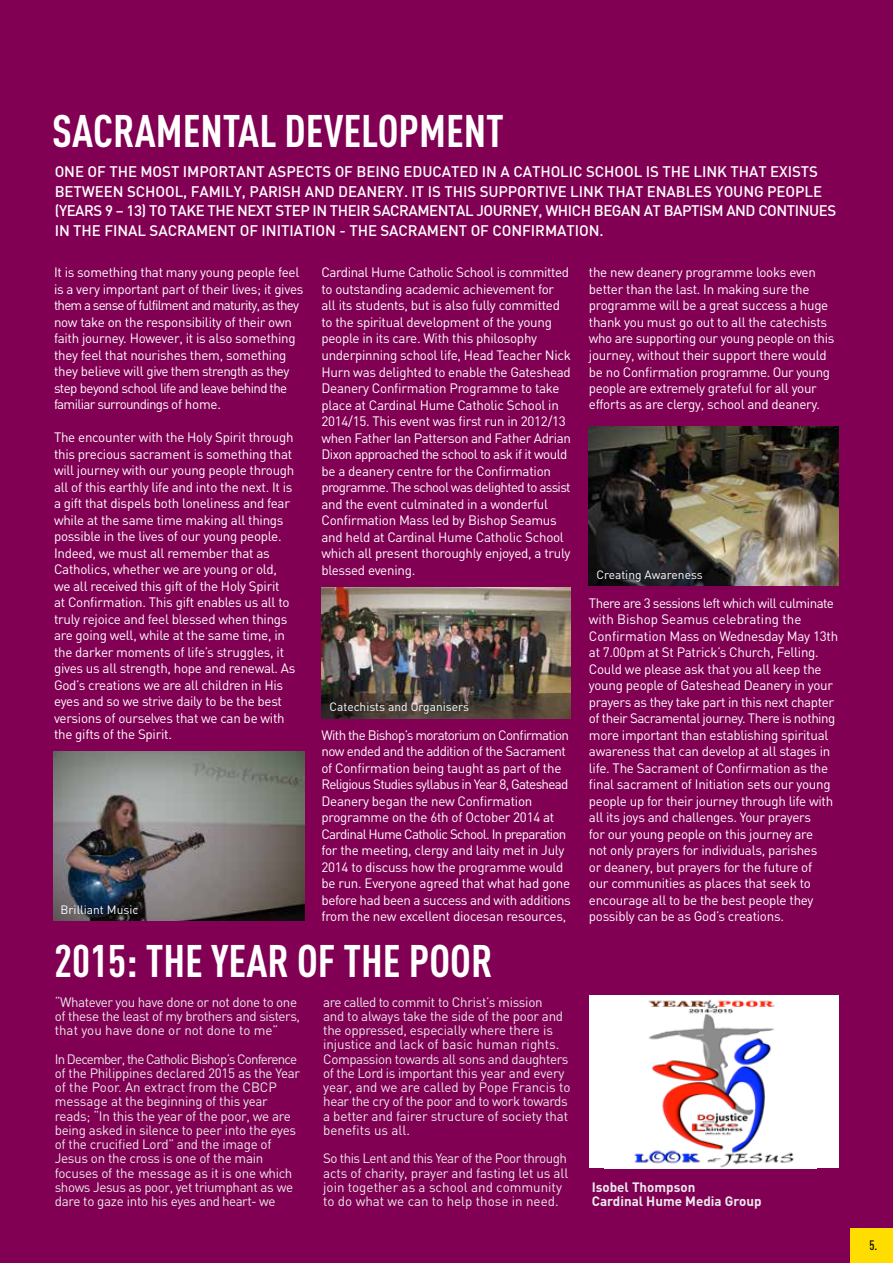
<style>
.page{position:relative;width:893px;height:1263px;background:#820053}
.page>*{position:absolute;margin:0;border:0;box-sizing:border-box;transform-origin:0 0}
.t1{font:700 45px "DIN Cond";color:#fff}
.t2{font:500 15px/19.5px "DIN";letter-spacing:-.005em;color:#fff}
.t3{font:500 15px "DIN";letter-spacing:-.03em;color:#fff}
.t4{font:13.5px/16.5px "DIN";letter-spacing:-.02em;color:#fff}
.t5{font:13.5px/14.2px "DIN";letter-spacing:-.02em;color:#ebebec}
.t6{font:700 13.5px/14.2px "DIN";color:#ebebec}
.t7{font:500 13.5px "DIN Cond";color:#000}
.t8{font:12px "DIN";color:#fff}
</style>
<div class="page">
<div style="left:850px;top:1228px;width:43px;height:35px;background:#fd0"></div>
<img style="left:321px;top:588px;width:250px;height:130px">
<img style="left:589px;top:426px;width:249px;height:159px">
<img style="left:54px;top:752px;width:250px;height:168px">
<div style="left:589px;top:995px;width:249px;height:173px;background:#fff"></div>
<img style="left:634px;top:999px;width:160px;height:169px">
<h1 class="t1" style="left:52px;top:103px;width:453px">SACRAMENTAL DEVELOPMENT</h1>
<p class="t2" style="left:55px;top:162px;width:767px">ONE OF THE M OST IMPORTANT ASPECTS OF BEING EDUCATED IN A CATH OLIC SCH OOL IS THE LINK THAT EXISTS<br>BETWEEN SCH OOL, FAM ILY, PARISH AND DEANERY. IT IS TH IS SUPPORTIVE LINK THAT ENABLES YOUNG PEOPLE (YEARS 9 – 13) TO TAKE THE NEXT STEP IN THE IR SACRAME</p>
<p class="t3" style="left:438px;top:201px;width:236px">NTAL JOURNEY, WH ICH BEGAN AT BAP</p>
<p class="t3" style="left:691px;top:201px;width:147px">TISM AND CONTINUES</p>
<p class="t2" style="left:55px;top:220px;width:143px">IN THE FINAL SACRAME</p>
<p class="t2" style="left:217px;top:220px;width:212px">NT OF INITIATION - THE SACRAME</p>
<p class="t2" style="left:448px;top:220px;width:157px">NT OF CONFIRMATION.</p>
<p class="t4" style="left:54px;top:264px;width:251px">It is something that many young people feel is a very important part of their lives; it gives them a sense of fulfilment and maturity, as they now take on the responsibility of their own faith journey. However, it is also something they feel that nourishes them, something they believe will give them strength as they step beyond school life and leave behind the familiar surroundings of home.</p>
<p class="t4" style="left:54px;top:429px;width:243px">The encounter with the Holy Spirit through this precious sacrament is something that will journey with our young people through all of this earthly life and into the next. It is a gift that dispels both loneliness and fear while at the same time making all things possible in the lives of our young people.<br>Indeed, we must all remember that as Catholics, whether we are young or old, we all received this gift of the Holy Spirit<br>at Confirmation. This gift enables us all to truly rejoice and feel blessed when things are going well, while at the same time, in the darker moments of life’s struggles, it gives us all strength, hope and renewal. As God’s creations we are all children in His eyes and so we strive daily to be the best versions of ourselves that we can be with the gifts of the Spirit.</p>
<p class="t8" style="left:61px;top:903px;width:79px">Brilliant Music</p>
<p class="t4" style="left:321px;top:264px;width:251px">Cardinal Hume Catholic School is committed to outstanding academic achievement for all its students, but is also fully committed to the spiritual development of the young people in its care. With this philosophy underpinning school life, Head Teacher Nick Hurn was delighted to enable the Gateshead Deanery Confirmation Programme to take place at Cardinal Hume Catholic School in 2014/15. This event was first run in 2012/13 when Father Ian Patterson and Father Adrian Dixon approached the school to ask if it would be a deanery centre for the Confirmation programme. The school was delighted to assist and the event culminated in a wonderful Confirmation Mass led by Bishop Seamus and held at Cardinal Hume Catholic School which all present thoroughly enjoyed, a truly blessed evening.</p>
<p class="t8" style="left:330px;top:700px;width:141px">Catechists and Organisers</p>
<p class="t4" style="left:321px;top:726px;width:251px">With the Bishop’s moratorium on Confirmation now ended and the addition of the Sacrament of Confirmation being taught as part of the Religious Studies syllabus in Year 8, Gateshead Deanery began the new Confirmation programme on the 6th of October 2014 at Cardinal Hume Catholic School. In preparation for the meeting, clergy and laity met in July 2014 to discuss how the programme would be run. Everyone agreed that what had gone before had been a success and with additions from the new excellent diocesan resources,</p>
<h1 class="t1" style="left:54px;top:934px;width:440px">2015: THE YEAR OF THE POOR</h1>
<p class="t5" style="left:55px;top:994px;width:247px">“Whatever you have done or not done to one of these the least of my brothers and sisters, that you have done or not done to me”</p>
<p class="t5" style="left:55px;top:1051px;width:247px">In December, the Catholic Bishop’s Conference of the Philippines declared 2015 as the Year of the Poor. An extract from the CBCP message at the beginning of this year reads; “In this the year of the poor, we are being asked in silence to peer into the eyes of the crucified Lord” and the image of Jesus on the cross is one of the main focuses of the message as it is one which shows Jesus as poor, yet triumphant as we dare to gaze into his eyes and heart- we</p>
<p class="t5" style="left:323px;top:994px;width:249px">are called to commit to Christ’s mission<br>and to always take the side of the poor and the oppressed, especially where there is injustice and lack of basic human rights.<br>Compassion towards all sons and daughters of the Lord is important this year and every year, and we are called by Pope Francis to hear the cry of the poor and to work towards a better and fairer structure of society that benefits us all.</p>
<p class="t5" style="left:323px;top:1151px;width:247px">So this Lent and this Year of the Poor through acts of charity, prayer and fasting let us all join together as a school and community to do what we can to help those in need.</p>
<p class="t4" style="left:589px;top:264px;width:247px">the new deanery programme looks even better than the last. In making sure the programme will be a great success a huge thank you must go out to all the catechists who are supporting our young people on this journey, without their support there would be no Confirmation programme. Our young people are extremely grateful for all your efforts as are clergy, school and deanery.</p>
<p class="t8" style="left:596px;top:567px;width:108px">Creating Awareness</p>
<p class="t4" style="left:589px;top:594px;width:251px">There are 3 sessions left which will culminate with Bishop Seamus celebrating the Confirmation Mass on Wednesday May 13th at 7.00pm at St Patrick’s Church, Felling.<br>Could we please ask that you all keep the young people of Gateshead Deanery in your prayers as they take part in this next chapter of their Sacramental journey. There is nothing more important than establishing spiritual awareness that can develop at all stages in life. The Sacrament of Confirmation as the final sacrament of Initiation sets our young people up for their journey through life with all its joys and challenges. Your prayers<br>for our young people on this journey are<br>not only prayers for individuals, parishes<br>or deanery, but prayers for the future of<br>our communities as places that seek to encourage all to be the best people they possibly can be as God’s creations.</p>
<p class="t6" style="left:592px;top:1179px;width:171px">Isobel Thompson<br>Cardinal Hume Media Group</p>
<p class="t7" style="left:869px;top:1237px;width:10px">5.</p>
</div>
